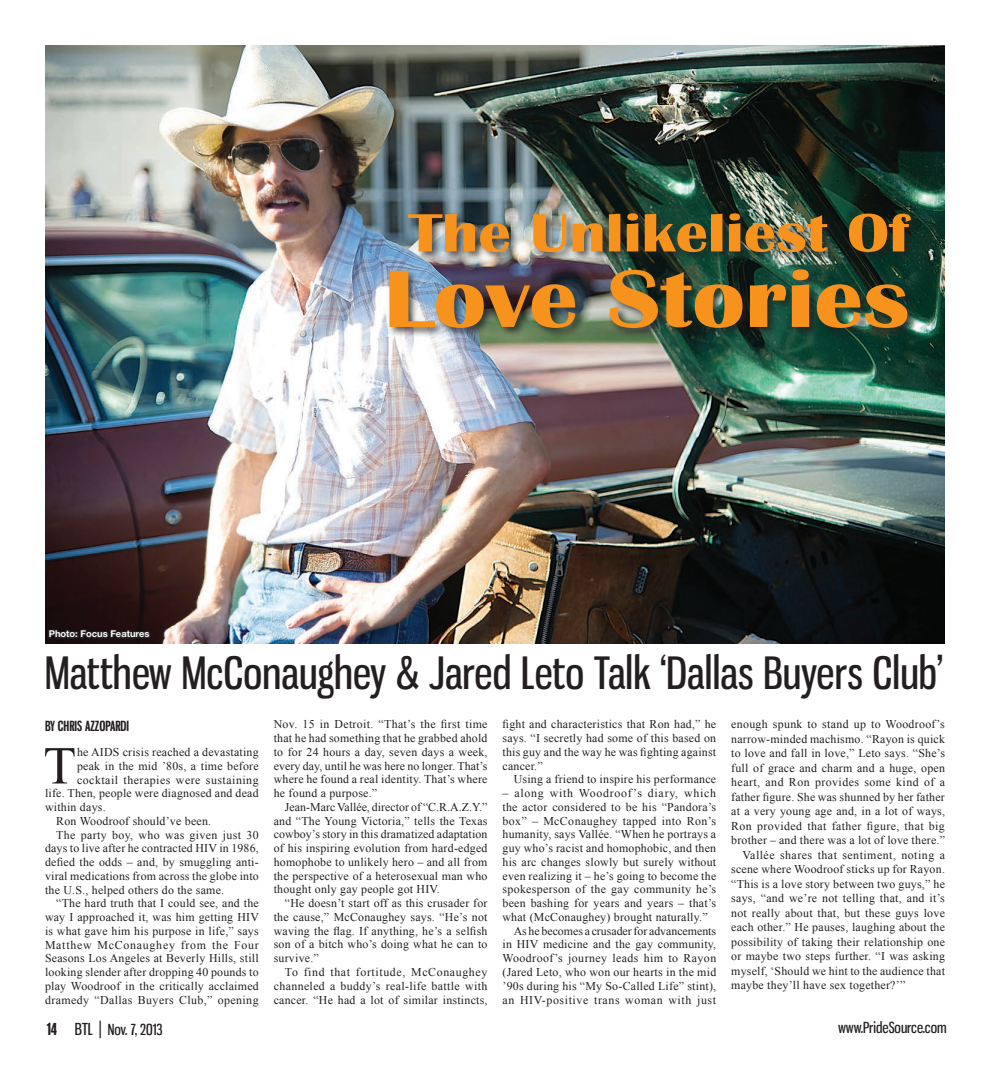
<style>
.page{position:relative;width:990px;height:1080px;background:#fff}
.page>*{position:absolute;margin:0;border:0;box-sizing:border-box;transform-origin:0 0}
.Headline_1_-_Large{font:700 84.25px "Britannic";color:#f7931d;scale:1.16 1}
.Headline_1_-_Large-2{font:700 55.88px "Britannic";color:#f7931d;scale:1.16 1}
.Body_Copy_-_DropCap{font:53.38px "Times New Roman";color:#231f20}
.Subhead{font:43.75px "Gnuolane Rg";letter-spacing:.005em;color:#231f20}
.t1{font:15px "Gnuolane Rg";color:#231f20}
.ByLine_New{font:700 13.75px "Gnuolane Rg";color:#231f20;scale:.95 1}
.Body_Copy{font:11.88px/13.8px "Times New Roman";letter-spacing:.02em;color:#231f20;text-align:justify}
.Body_Copy_-_DropCap-2{font:11.88px "Times New Roman";letter-spacing:.02em;color:#231f20}
.Body_Copy_-_DropCap-3{font:11.88px "Times New Roman";letter-spacing:.04em;color:#231f20}
.Photo_Caption_-_on_p{font:700 9.38px "Helvetica Neue";color:#fff}
.s1{font-weight:700;font-size:16.25px}
.s2{font-size:16.25px}
.s3{font-size:17.5px}
</style>
<div class="page">
<img style="left:45px;top:45px;width:900px;height:599px">
<svg style="left:47px;top:628px;width:105px;height:16px;background:#1e1415"></svg>
<div style="left:386px;top:210px;width:536px;height:129px;background:#231f20;opacity:.75"></div>
<p class="Photo_Caption_-_on_p" style="left:49px;top:628px;width:102px">Photo: Focus Features</p>
<p class="Headline_1_-_Large-2" style="left:409px;top:201px;width:433px">The Unlikeliest Of</p>
<p class="Headline_1_-_Large" style="left:384px;top:251px;width:455px">Love Stories</p>
<p class="Subhead" style="left:45px;top:647px;width:899px">Matthew McConaughey &amp; Jared Leto Talk ‘Dallas Buyers Club’</p>
<p class="ByLine_New" style="left:45px;top:718px;width:90px">BY CHRIS AZZOPARDI</p>
<p class="Body_Copy_-_DropCap" style="left:43px;top:735px;width:34px">T</p>
<p class="Body_Copy_-_DropCap-2" style="left:77px;top:745px;width:183px">he AIDS crisis reached a devastating</p>
<p class="Body_Copy_-_DropCap-2" style="left:77px;top:759px;width:183px">peak in the mid ’80s, a time before</p>
<p class="Body_Copy_-_DropCap-3" style="left:77px;top:773px;width:183px">cocktail therapies were sustaining</p>
<p class="Body_Copy_-_DropCap-2" style="left:45px;top:786px;width:215px">life. Then, people were diagnosed and dead</p>
<p class="Body_Copy_-_DropCap-2" style="left:45px;top:800px;width:62px">within days.</p>
<p class="Body_Copy" style="left:56px;top:814px;width:156px">Ron Woodroof should’ve been.</p>
<p class="Body_Copy" style="left:45px;top:827px;width:215px;text-indent:11px">The party boy, who was given just 30 days to live after he contracted HIV in 1986, defied the odds – and, by smuggling anti&shy;viral medications from across the globe into the U.S., helped others do the same.</p>
<p class="Body_Copy" style="left:45px;top:896px;width:215px;text-indent:11px">“The hard truth that I could see, and the way I approached it, was him getting HIV is what gave him his purpose in life,” says Matthew McConaughey from the Four Seasons Los Angeles at Beverly Hills, still looking slender after dropping 40 pounds to play Woodroof in the critically acclaimed dramedy “Dallas Buyers Club,” opening</p>
<p class="Body_Copy" style="left:274px;top:717px;width:215px">Nov. 15 in Detroit. “That’s the first time that he had something that he grabbed ahold to for 24 hours a day, seven days a week, every day, until he was here no longer. That’s where he found a real identity. That’s where he found a purpose.”</p>
<p class="Body_Copy" style="left:274px;top:800px;width:215px;text-indent:11px">Jean-Marc Vallée, director of “C.R.A.Z.Y.” and “The Young Victoria,” tells the Texas cowboy’s story in this dramatized adaptation of his inspiring evolution from hard-edged homophobe to unlikely hero – and all from the perspective of a heterosexual man who thought only gay people got HIV.</p>
<p class="Body_Copy" style="left:274px;top:896px;width:215px;text-indent:11px">“He doesn’t start off as this crusader for the cause,” McConaughey says. “He’s not waving the flag. If anything, he’s a selfish son of a bitch who’s doing what he can to survive.”</p>
<p class="Body_Copy" style="left:274px;top:965px;width:215px;text-indent:11px">To find that fortitude, McConaughey channeled a buddy’s real-life battle with cancer. “He had a lot of similar instincts,</p>
<p class="Body_Copy" style="left:502px;top:717px;width:215px">fight and characteristics that Ron had,” he says. “I secretly had some of this based on this guy and the way he was fighting against cancer.”</p>
<p class="Body_Copy" style="left:514px;top:772px;width:204px">Using a friend to inspire his performance</p>
<p class="Body_Copy" style="left:502px;top:786px;width:215px">– along with Woodroof’s diary, which the actor considered to be his “Pandora’s box” – McConaughey tapped into Ron’s humanity, says Vallée. “When he portrays a guy who’s racist and homophobic, and then his arc changes slowly but surely without even realizing it – he’s going to become the spokesperson of the gay community he’s been bashing for years and years – that’s what (McConaughey) brought naturally.”</p>
<p class="Body_Copy" style="left:502px;top:924px;width:215px;text-indent:11px">As he becomes a crusader for advancements in HIV medicine and the gay community, Woodroof’s journey leads him to Rayon (Jared Leto, who won our hearts in the mid ’90s during his “My So-Called Life” stint), an HIV-positive trans woman with just</p>
<p class="Body_Copy" style="left:731px;top:717px;width:215px;line-height:14.5px">enough spunk to stand up to Woodroof’s narrow-minded machismo. “Rayon is quick to love and fall in love,” Leto says. “She’s full of grace and charm and a huge, open heart, and Ron provides some kind of a father figure. She was shunned by her father at a very young age and, in a lot of ways, Ron provided that father figure, that big brother – and there was a lot of love there.”</p>
<p class="Body_Copy" style="left:731px;top:847px;width:215px;line-height:14.5px;text-indent:11px">Vallée shares that sentiment, noting a scene where Woodroof sticks up for Rayon. “This is a love story between two guys,” he says, “and we’re not telling that, and it’s not really about that, but these guys love each other.” He pauses, laughing about the possibility of taking their relationship one or maybe two steps further. “I was asking myself, ‘Should we hint to the audience that maybe they’ll have sex together?’”</p>
<p class="t1" style="left:47px;top:1021px;width:117px"><span class="s1">14</span> <span class="s2">BTL</span> <span class="s3">|</span> Nov. 7, 2013</p>
<p class="t1" style="left:838px;top:1019px;width:110px">www.PrideSource.com</p>
</div>
